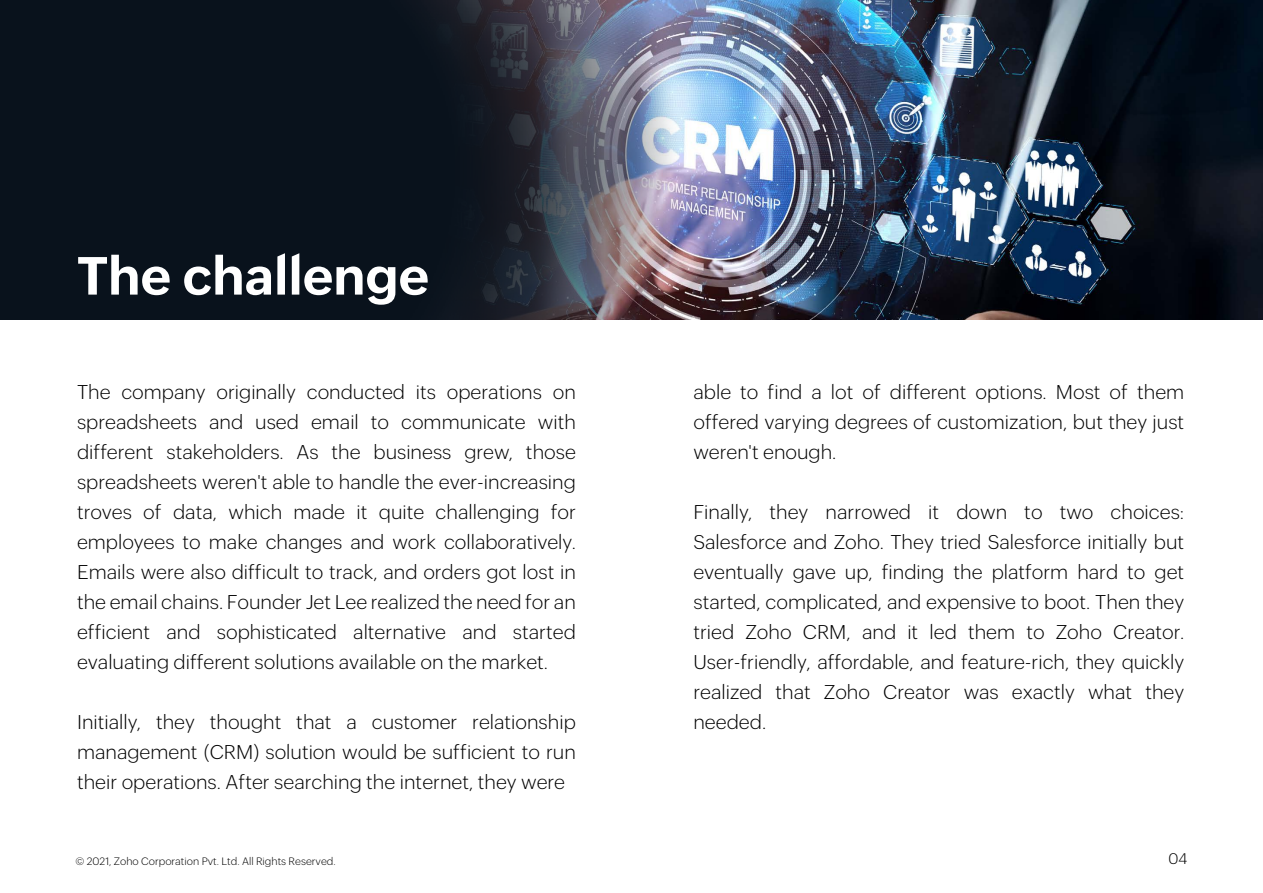
<style>
.page{position:relative;width:1263px;height:893px;background:#fff}
.page>*{position:absolute;margin:0;border:0;box-sizing:border-box;transform-origin:0 0}
.t1{font:700 52.5px "Zoho Puvi";color:#fff}
.t2{font:300 19.5px/30px "Zoho Puvi";color:#000;text-align:justify}
.t3{font:300 15px "Zoho Puvi";color:#000}
.t4{font:300 10.5px "Zoho Puvi";color:#000}
</style>
<div class="page">
<img style="left:684px;top:0;width:579px;height:320px">
<svg style="left:0;top:0;width:684px;height:320px;background:#202631"></svg>
<h1 class="t1" style="left:77px;top:235px;width:354px">The challenge</h1>
<p class="t2" style="left:77px;top:375px;width:500px">The company originally conducted its operations on spreadsheets and used email to communicate with different stakeholders. As the business grew, those spreadsheets weren't able to handle the ever-increasing troves of data, which made it quite challenging for employees to make changes and work collaboratively.<br>Emails were also difficult to track, and orders got lost in the email chains. Founder Jet Lee realized the need for an efficient and sophisticated alternative and started evaluating different solutions available on the market.</p>
<p class="t2" style="left:77px;top:705px;width:500px">Initially, they thought that a customer relationship management (CRM) solution would be sufficient to run their operations. After searching the internet, they were</p>
<p class="t2" style="left:693px;top:375px;width:492px">able to find a lot of different options. Most of them offered varying degrees of customization, but they just weren't enough.</p>
<p class="t2" style="left:693px;top:495px;width:492px">Finally, they narrowed it down to two choices:<br>Salesforce and Zoho. They tried Salesforce initially but eventually gave up, finding the platform hard to get started, complicated, and expensive to boot. Then they tried Zoho CRM, and it led them to Zoho Creator.<br>User-friendly, affordable, and feature-rich, they quickly realized that Zoho Creator was exactly what they needed.</p>
<p class="t4" style="left:76px;top:854px;width:262px">© 2021, Zoho Corporation Pvt. Ltd. All Rights Reserved.</p>
<p class="t3" style="left:1168px;top:848px;width:20px">04</p>
</div>
